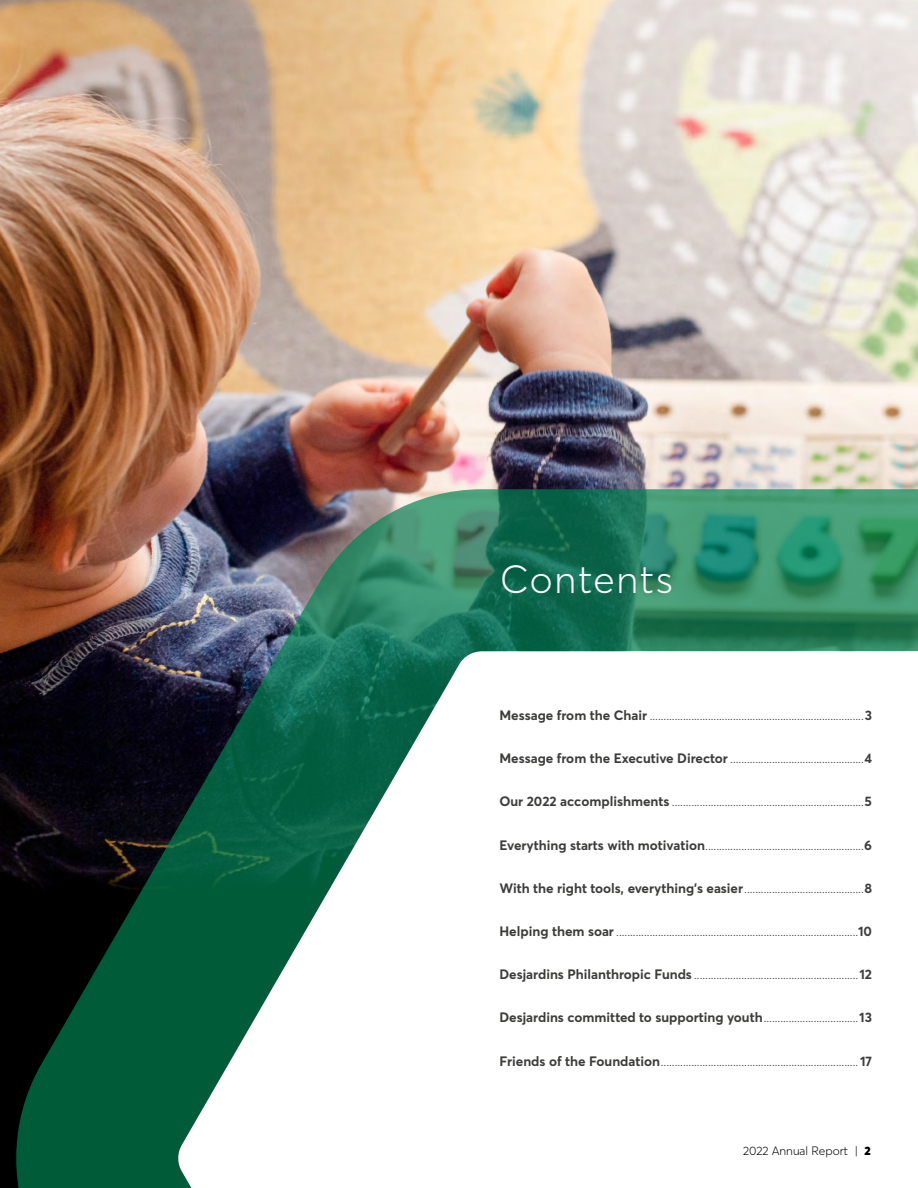
<style>
.page{position:relative;width:918px;height:1188px;background:#fff}
.page>*{position:absolute;margin:0;border:0;box-sizing:border-box;transform-origin:0 0}
.t1{font:300 39px "Desjardins Sans";letter-spacing:.05em;color:#fff}
.t2{font:300 13.5px "Desjardins Sans";color:#3c3c3b}
.t3{font:700 13.5px "Desjardins Sans";color:#3c3c3b}
.t4{font:300 12px "Desjardins Sans";color:#000}
.s1{font-weight:700}
.s2{font-weight:300}
.s3{font-weight:900}
</style>
<div class="page">
<img style="left:0;top:0;width:918px;height:896px">
<img style="left:8px;top:489px;width:910px;height:699px">
<svg style="left:177px;top:651px;width:741px;height:537px"></svg>
<h1 class="t1" style="left:500px;top:555px;width:174px">Contents</h1>
<p class="t2" style="left:500px;top:707px;width:374px"><span class="s1">Message from the Chair</span> .............................................................................<span class="s1">3</span></p>
<p class="t2" style="left:499px;top:750px;width:374px"><span class="s1">Message from the Executive Director</span> ................................................<span class="s1">4</span></p>
<p class="t2" style="left:500px;top:793px;width:374px"><span class="s1">Our 2022 accomplishments</span> .....................................................................<span class="s1">5</span></p>
<p class="t2" style="left:500px;top:837px;width:374px"><span class="s1">Everything starts with motivation</span>.........................................................<span class="s1">6</span></p>
<p class="t2" style="left:500px;top:880px;width:374px"><span class="s1">With the right tools, everything's easier</span>...........................................<span class="s1">8</span></p>
<p class="t2" style="left:500px;top:923px;width:374px"><span class="s1">Helping them soar</span> .......................................................................................<span class="s1">10</span></p>
<p class="t2" style="left:500px;top:966px;width:374px"><span class="s1">Desjardins Philanthropic Funds</span> ...........................................................<span class="s1">12</span></p>
<p class="t3" style="left:500px;top:1009px;width:374px">Desjardins committed to supporting youth<span class="s2">..................................</span>13</p>
<p class="t2" style="left:500px;top:1053px;width:374px"><span class="s1">Friends of the Foundation</span>....................................................................... <span class="s1">17</span></p>
<p class="t4" style="left:743px;top:1144px;width:129px">2022 Annual Report | <span class="s3">2</span></p>
</div>
